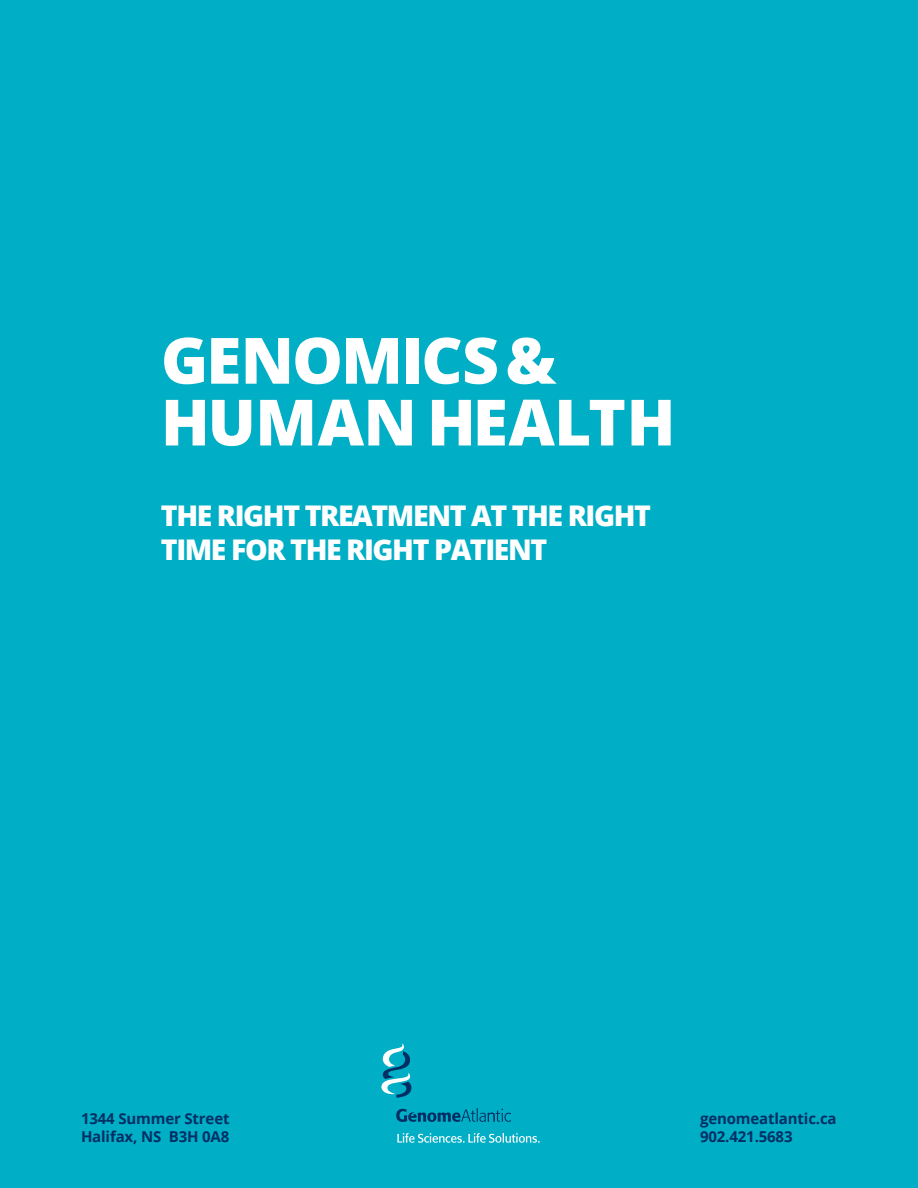
<style>
.page{position:relative;width:918px;height:1188px;background:#00aec5}
.page>*{position:absolute;margin:0;border:0;box-sizing:border-box;transform-origin:0 0}
.t1{font:800 63.9px/61.8px "Open Sans";letter-spacing:-.03em;color:#fff}
.t2{font:800 28.5px/34.5px "Open Sans";letter-spacing:-.05em;color:#fff}
.t3{font:700 15px/18px "Open Sans";letter-spacing:-.01em;color:#002f65}
</style>
<div class="page">
<svg style="left:381px;top:1043px;width:30px;height:55px"></svg>
<svg style="left:396px;top:1108px;width:115px;height:14px"></svg>
<svg style="left:397px;top:1133px;width:143px;height:10px"></svg>
<h1 class="t1" style="left:161px;top:326px;width:516px">GENOMICS &amp;<br>HUMAN HEALTH</h1>
<h2 class="t2" style="left:161px;top:497px;width:102px">THE RIGHT</h2>
<h2 class="t2" style="left:161px;top:497px;width:453px;text-indent:144px">TREATMENT AT TH E RIGHT<br>TIME FOR THE RIGHT</h2>
<h2 class="t2" style="left:434px;top:531px;width:113px">PATIENT</h2>
<p class="t3" style="left:81px;top:1109px;width:150px">1344 Summer Street<br>Halifax, NS B3H 0A8</p>
<p class="t3" style="left:700px;top:1109px;width:138px">genomeatlantic.ca<br>902.421.5683</p>
</div>
